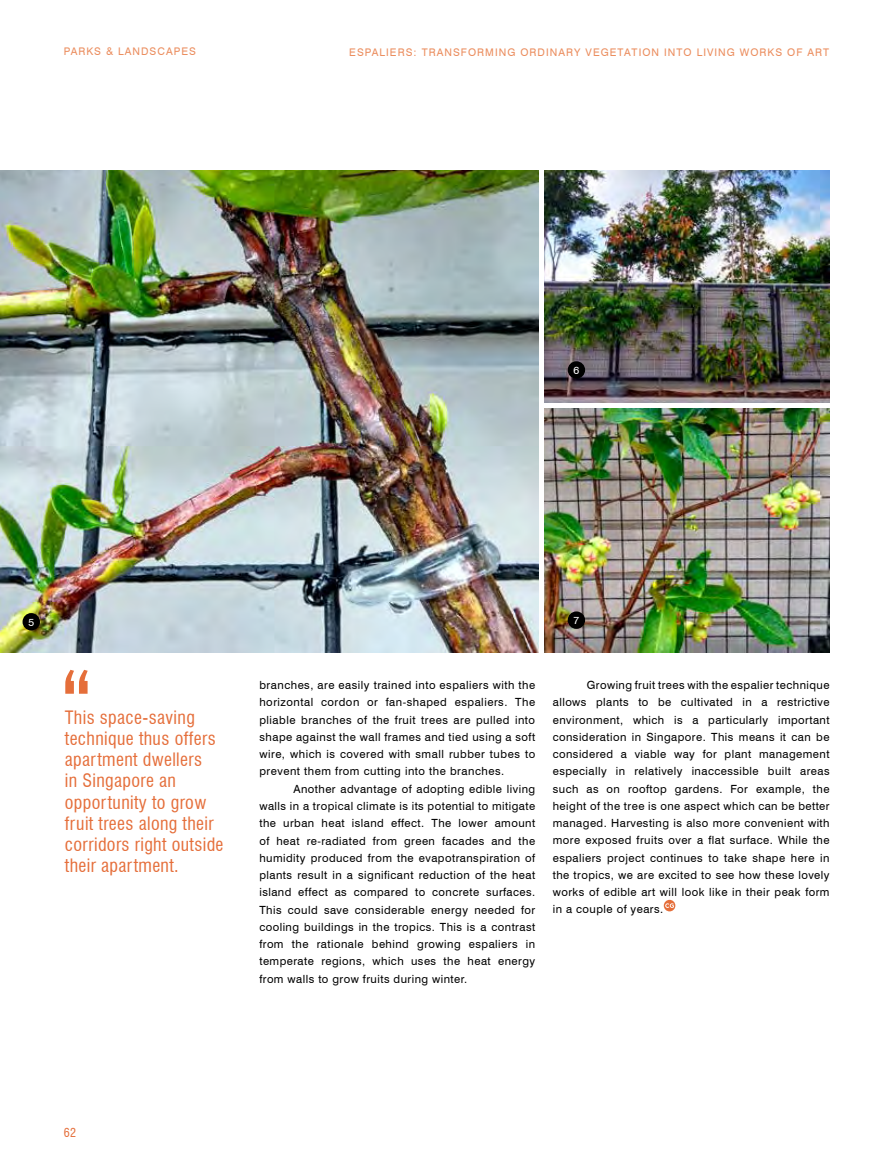
<style>
.page{position:relative;width:893px;height:1170px;background:#fff}
.page>*{position:absolute;margin:0;border:0;box-sizing:border-box;transform-origin:0 0}
.t1{font:condensed 18px/21px "Swiss 721 BT";letter-spacing:.02em;color:#e56e3a}
.t2{font:condensed 12px "Swiss 721 BT";color:#e56e3a}
.t3{font:11.25px/17.2px "Swiss 721 BT";letter-spacing:.04em;color:#000;text-align:justify}
.t4{font:10.5px "Swiss 721 BT";letter-spacing:.1em;color:#eb8d5e}
.t5{font:10.5px "Swiss 721 BT";color:#fff}
</style>
<div class="page">
<svg style="left:664px;top:899px;width:11px;height:12px"></svg>
<svg style="left:665px;top:903px;width:9px;height:4px"></svg>
<img style="left:0;top:171px;width:538px;height:481px">
<img style="left:544px;top:171px;width:286px;height:231px">
<img style="left:544px;top:408px;width:286px;height:244px">
<svg style="left:65px;top:669px;width:23px;height:24px"></svg>
<div style="left:23px;top:613px;width:17px;height:17px;background:#000;border-radius:50%"></div>
<div style="left:568px;top:361px;width:17px;height:17px;background:#000;border-radius:50%"></div>
<div style="left:568px;top:611px;width:17px;height:18px;background:#000;border-radius:50%"></div>
<p class="t4" style="left:64px;top:45px;width:134px">PARKS &amp; LANDSCAPES</p>
<p class="t4" style="left:349px;top:45px;width:481px">ESPALIERS: TRANSFORMING ORDINARY VEGETATION INTO LIVING WORKS OF ART</p>
<p class="t5" style="left:573px;top:363px;width:7px">6</p>
<p class="t5" style="left:28px;top:615px;width:7px">5</p>
<h1 class="t1" style="left:65px;top:707px;width:160px">This space-saving technique thus offers apartment dwellers<br>in Singapore an opportunity to grow fruit trees along their corridors right outside their apartment.</h1>
<p class="t5" style="left:573px;top:613px;width:7px">7</p>
<p class="t3" style="left:259px;top:676px;width:277px">branches, are easily trained into espaliers with the horizontal cordon or fan-shaped espaliers. The pliable branches of the fruit trees are pulled into shape against the wall frames and tied using a soft wire, which is covered with small rubber tubes to prevent them from cutting into the branches.</p>
<p class="t3" style="left:259px;top:780px;width:277px;text-indent:34px">Another advantage of adopting edible living walls in a tropical climate is its potential to mitigate the urban heat island effect. The lower amount of heat re-radiated from green facades and the humidity produced from the evapotranspiration of plants result in a significant reduction of the heat island effect as compared to concrete surfaces.<br>This could save considerable energy needed for cooling buildings in the tropics. This is a contrast from the rationale behind growing espaliers in temperate regions, which uses the heat energy from walls to grow fruits during winter.</p>
<p class="t3" style="left:553px;top:676px;width:278px;text-indent:34px">Growing fruit trees with the espalier technique allows plants to be cultivated in a restrictive environment, which is a particularly important consideration in Singapore. This means it can be considered a viable way for plant management especially in relatively inaccessible built areas such as on rooftop gardens. For example, the height of the tree is one aspect which can be better managed. Harvesting is also more convenient with more exposed fruits over a flat surface. While the espaliers project continues to take shape here in the tropics, we are excited to see how these lovely works of edible art will look like in their peak form in a couple of years.</p>
<p class="t2" style="left:64px;top:1125px;width:14px">62</p>
</div>
